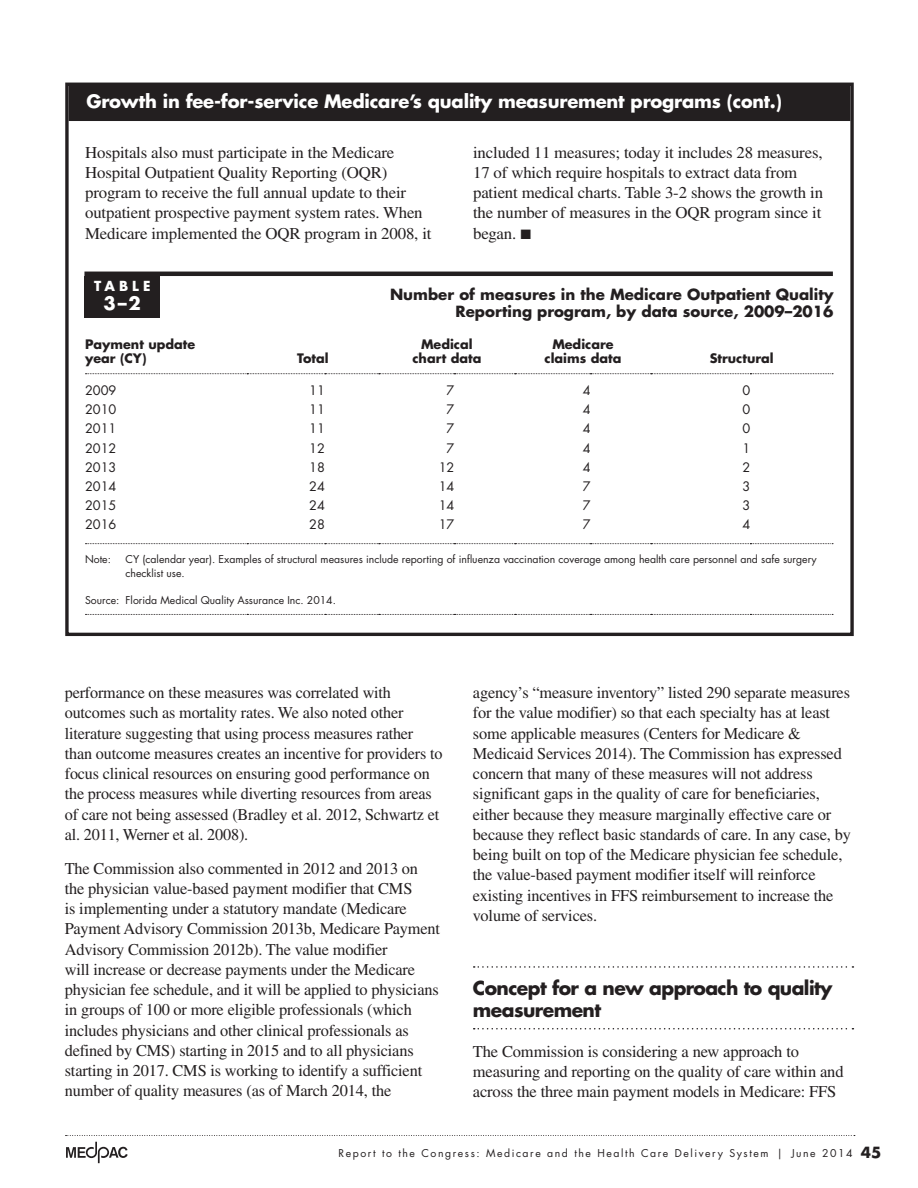
<style>
.page{position:relative;width:918px;height:1188px;background:#fff}
.page>*{position:absolute;margin:0;border:0;box-sizing:border-box;transform-origin:0 0}
.t1{font:700 18.75px/22.5px "Futura Std";letter-spacing:-.03em;color:#231f20}
.t2{font:700 18px "Futura Std";letter-spacing:-.01em;color:#fff}
.t3{font:16.5px/20.2px "Times LT Std";letter-spacing:-.01em;color:#231f20}
.t4{font:700 15px/16.5px "Futura Std";color:#231f20;text-align:right}
.t5{font:700 13.5px "Futura Std";color:#fff}
.t6{font:12.75px "Futura Std";color:#231f20}
.t7{font:700 12.75px/13.5px "Futura Std";color:#231f20;text-align:center}
.t8{font:10.5px/13.5px "Futura Std";color:#231f20}
.t9{font:10.5px "Futura Std";letter-spacing:.15em;color:#231f20}
.s1{font-weight:700;font-size:15px}
</style>
<div class="page">
<svg style="left:66px;top:1135px;width:789px;height:1px"></svg>
<svg style="left:66px;top:1142px;width:62px;height:21px"></svg>
<svg style="left:474px;top:966px;width:379px;height:2px"></svg>
<svg style="left:474px;top:1028px;width:379px;height:1px"></svg>
<div style="left:69px;top:83px;width:781px;height:38px;background:#231f20"></div>
<div style="left:65px;top:83px;width:789px;height:553px;border:3px solid #231f20"></div>
<hr style="left:84px;top:272px;width:749px;height:4px;background:#231f20">
<div style="left:84px;top:276px;width:76px;height:41px;background:#231f20"></div>
<svg style="left:85px;top:543px;width:748px;height:1px"></svg>
<svg style="left:85px;top:614px;width:748px;height:1px"></svg>
<svg style="left:85px;top:373px;width:748px;height:1px"></svg>
<p class="t2" style="left:87px;top:89px;width:697px">Growth in fee-for-service Medicare’s quality measurement programs (cont.)</p>
<p class="t3" style="left:85px;top:142px;width:348px">Hospitals also must participate in the Medicare Hospital Outpatient Quality Reporting (OQR) program to receive the full annual update to their outpatient prospective payment system rates. When Medicare implemented the OQR program in 2008, it</p>
<p class="t3" style="left:473px;top:142px;width:352px">included 11 measures; today it includes 28 measures, 17 of which require hospitals to extract data from patient medical charts. Table 3-2 shows the growth in the number of measures in the OQR program since it began. ■</p>
<p class="t5" style="left:94px;top:277px;width:56px">TA BLE</p>
<p class="t2" style="left:104px;top:292px;width:39px">3–2</p>
<p class="t4" style="left:390px;top:286px;width:445px">Number of measures in the Medicare Outpatient Quality<br>Reporting program, by data source, 2009–2016</p>
<p class="t7" style="left:85px;top:338px;width:112px;text-align:left">Payment update year (CY)</p>
<p class="t7" style="left:412px;top:338px;width:70px">Medical chart data</p>
<p class="t7" style="left:545px;top:338px;width:78px">Medicare claims data</p>
<p class="t7" style="left:297px;top:351px;width:33px">Total</p>
<p class="t7" style="left:710px;top:351px;width:66px">Structural</p>
<p class="t6" style="left:85px;top:382px;width:33px">2009</p>
<p class="t6" style="left:309px;top:382px;width:17px">11</p>
<p class="t6" style="left:447px;top:382px;width:9px">7</p>
<p class="t6" style="left:583px;top:382px;width:9px">4</p>
<p class="t6" style="left:743px;top:382px;width:9px">0</p>
<p class="t6" style="left:85px;top:401px;width:33px">2010</p>
<p class="t6" style="left:309px;top:401px;width:17px">11</p>
<p class="t6" style="left:447px;top:401px;width:9px">7</p>
<p class="t6" style="left:583px;top:401px;width:9px">4</p>
<p class="t6" style="left:743px;top:401px;width:9px">0</p>
<p class="t6" style="left:85px;top:421px;width:33px">2011</p>
<p class="t6" style="left:309px;top:421px;width:17px">11</p>
<p class="t6" style="left:447px;top:421px;width:9px">7</p>
<p class="t6" style="left:583px;top:421px;width:9px">4</p>
<p class="t6" style="left:743px;top:421px;width:9px">0</p>
<p class="t6" style="left:85px;top:440px;width:33px">2012</p>
<p class="t6" style="left:309px;top:440px;width:17px">12</p>
<p class="t6" style="left:447px;top:440px;width:9px">7</p>
<p class="t6" style="left:583px;top:440px;width:9px">4</p>
<p class="t6" style="left:743px;top:440px;width:9px">1</p>
<p class="t6" style="left:85px;top:459px;width:33px">2013</p>
<p class="t6" style="left:309px;top:459px;width:17px">18</p>
<p class="t6" style="left:439px;top:459px;width:17px">12</p>
<p class="t6" style="left:583px;top:459px;width:9px">4</p>
<p class="t6" style="left:743px;top:459px;width:9px">2</p>
<p class="t6" style="left:85px;top:478px;width:33px">2014</p>
<p class="t6" style="left:309px;top:478px;width:17px">24</p>
<p class="t6" style="left:439px;top:478px;width:17px">14</p>
<p class="t6" style="left:583px;top:478px;width:9px">7</p>
<p class="t6" style="left:743px;top:478px;width:9px">3</p>
<p class="t6" style="left:85px;top:497px;width:33px">2015</p>
<p class="t6" style="left:309px;top:497px;width:17px">24</p>
<p class="t6" style="left:439px;top:497px;width:17px">14</p>
<p class="t6" style="left:583px;top:497px;width:9px">7</p>
<p class="t6" style="left:743px;top:497px;width:9px">3</p>
<p class="t6" style="left:85px;top:516px;width:33px">2016</p>
<p class="t6" style="left:309px;top:516px;width:17px">28</p>
<p class="t6" style="left:439px;top:516px;width:17px">17</p>
<p class="t6" style="left:583px;top:516px;width:9px">7</p>
<p class="t6" style="left:743px;top:516px;width:9px">4</p>
<p class="t8" style="left:85px;top:553px;width:27px">Note:</p>
<p class="t8" style="left:126px;top:553px;width:693px">CY (calendar year). Examples of structural measures include reporting of influenza vaccination coverage among health care personnel and safe surgery checklist use.</p>
<p class="t8" style="left:85px;top:593px;width:252px">Source: Florida Medical Quality Assurance Inc. 2014.</p>
<p class="t3" style="left:65px;top:682px;width:379px">performance on these measures was correlated with outcomes such as mortality rates. We also noted other literature suggesting that using process measures rather than outcome measures creates an incentive for providers to focus clinical resources on ensuring good performance on the process measures while diverting resources from areas of care not being assessed (Bradley et al. 2012, Schwartz et al. 2011, Werner et al. 2008).</p>
<p class="t3" style="left:65px;top:858px;width:377px">The Commission also commented in 2012 and 2013 on the physician value-based payment modifier that CMS<br>is implementing under a statutory mandate (Medicare Payment Advisory Commission 2013b, Medicare Payment Advisory Commission 2012b). The value modifier<br>will increase or decrease payments under the Medicare physician fee schedule, and it will be applied to physicians in groups of 100 or more eligible professionals (which includes physicians and other clinical professionals as defined by CMS) starting in 2015 and to all physicians starting in 2017. CMS is working to identify a sufficient number of quality measures (as of March 2014, the</p>
<p class="t3" style="left:473px;top:682px;width:379px">agency’s “measure inventory” listed 290 separate measures for the value modifier) so that each specialty has at least some applicable measures (Centers for Medicare &amp; Medicaid Services 2014). The Commission has expressed concern that many of these measures will not address significant gaps in the quality of care for beneficiaries, either because they measure marginally effective care or because they reflect basic standards of care. In any case, by being built on top of the Medicare physician fee schedule, the value-based payment modifier itself will reinforce existing incentives in FFS reimbursement to increase the volume of services.</p>
<p class="t1" style="left:473px;top:976px;width:361px">Concept for a new approach to quality measurement</p>
<p class="t3" style="left:473px;top:1041px;width:372px">The Commission is considering a new approach to measuring and reporting on the quality of care within and across the three main payment models in Medicare: FFS</p>
<p class="t9" style="left:338px;top:1147px;width:544px">Report to the Congress: Medicare and the Health Care Delivery System | June 2014 <span class="s1">45</span></p>
</div>
